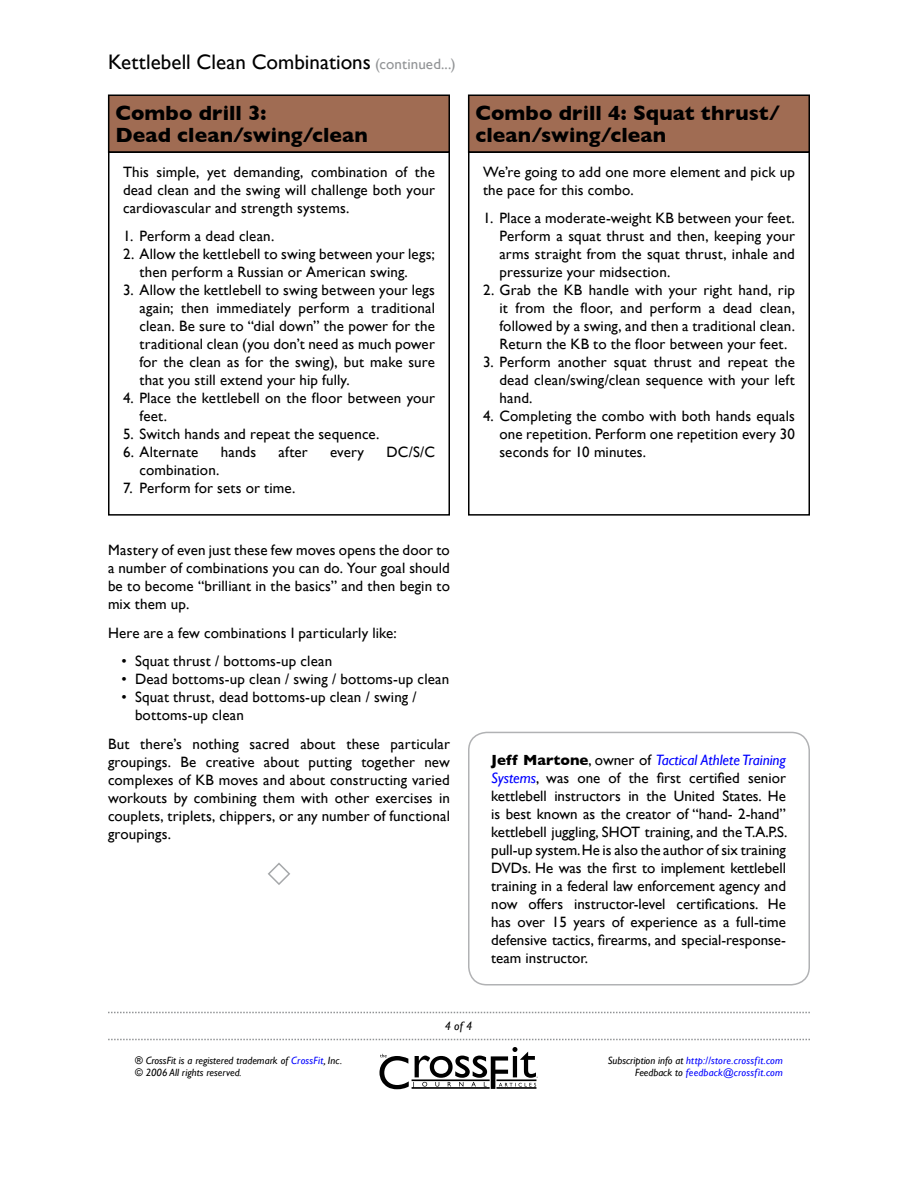
<style>
.page{position:relative;width:918px;height:1188px;background:#fff}
.page>*{position:absolute;margin:0;border:0;box-sizing:border-box;transform-origin:0 0}
.Box_Title_Format{font:700 21px/22.5px "Gill Sans";letter-spacing:.005em;color:#000}
.t1{font:21px "Gill Sans";color:#000}
.Body_Paragraph{font:15px/18px "Gill Sans";letter-spacing:.01em;color:#000;text-align:justify}
.t2{font:italic 12px "Gill Sans";color:#000}
.t3{font:italic 10.5px/12.6px "Gill Sans";letter-spacing:.015em;color:#00f;text-align:right}
.t4{font:italic 10.5px/12.6px "Gill Sans";color:#000}
.s1{font-size:15px;color:#929496}
.s2{font-weight:700}
.s3{font-style:italic;color:#00f}
.s4{color:#00f}
.s5{color:#000}
</style>
<div class="page">
<svg style="left:380px;top:1047px;width:158px;height:42px"></svg>
<svg style="left:108px;top:1012px;width:702px;height:1px"></svg>
<svg style="left:108px;top:1039px;width:702px;height:1px"></svg>
<div style="left:109px;top:95px;width:340px;height:57px;background:#a06c53"></div>
<div style="left:108px;top:94px;width:342px;height:59px;border:2px solid #000"></div>
<div style="left:469px;top:95px;width:340px;height:57px;background:#a06c53"></div>
<div style="left:468px;top:94px;width:342px;height:59px;border:2px solid #000"></div>
<div style="left:108px;top:151px;width:342px;height:365px;border:2px solid #000"></div>
<div style="left:468px;top:151px;width:342px;height:365px;border:2px solid #000"></div>
<svg style="left:268px;top:862px;width:22px;height:23px"></svg>
<div style="left:468px;top:732px;width:342px;height:254px;border:2px solid #b1b2b4;border-radius:18px"></div>
<h1 class="t1" style="left:108px;top:49px;width:349px">Kettlebell Clean Combinations <span class="s1">(continued...)</span></h1>
<p class="Box_Title_Format" style="left:115px;top:101px;width:254px">Combo drill 3:<br>Dead clean/swing/clean</p>
<p class="Box_Title_Format" style="left:475px;top:101px;width:306px">Combo drill 4: Squat thrust/ clean/swing/clean</p>
<p class="Body_Paragraph" style="left:123px;top:163px;width:313px">This simple, yet demanding, combination of the dead clean and the swing will challenge both your cardiovascular and strength systems.</p>
<p class="Body_Paragraph" style="left:123px;top:227px;width:153px">1. Perform a dead clean.</p>
<p class="Body_Paragraph" style="left:140px;top:245px;width:297px;text-indent:-16px">2. Allow the kettlebell to swing between your legs; then perform a Russian or American swing.</p>
<p class="Body_Paragraph" style="left:140px;top:281px;width:297px;text-indent:-16px">3. Allow the kettlebell to swing between your legs again; then immediately perform a traditional clean. Be sure to “dial down” the power for the traditional clean (you don’t need as much power for the clean as for the swing), but make sure that you still extend your hip fully.</p>
<p class="Body_Paragraph" style="left:140px;top:389px;width:297px;text-indent:-16px">4. Place the kettlebell on the floor between your feet.</p>
<p class="Body_Paragraph" style="left:123px;top:425px;width:258px">5. Switch hands and repeat the sequence.</p>
<p class="Body_Paragraph" style="left:123px;top:443px;width:77px">6. Alternate</p>
<p class="Body_Paragraph" style="left:221px;top:443px;width:37px">hands</p>
<p class="Body_Paragraph" style="left:279px;top:443px;width:31px">after</p>
<p class="Body_Paragraph" style="left:330px;top:443px;width:36px">every</p>
<p class="Body_Paragraph" style="left:386px;top:443px;width:50px">DC/S/C</p>
<p class="Body_Paragraph" style="left:140px;top:461px;width:81px">combination.</p>
<p class="Body_Paragraph" style="left:123px;top:479px;width:174px">7. Perform for sets or time.</p>
<p class="Body_Paragraph" style="left:483px;top:163px;width:313px">We’re going to add one more element and pick up the pace for this combo.</p>
<p class="Body_Paragraph" style="left:500px;top:209px;width:297px;text-indent:-16px">1. Place a moderate-weight KB between your feet.<br>Perform a squat thrust and then, keeping your arms straight from the squat thrust, inhale and pressurize your midsection.</p>
<p class="Body_Paragraph" style="left:500px;top:281px;width:297px;text-indent:-16px">2. Grab the KB handle with your right hand, rip it from the floor, and perform a dead clean, followed by a swing, and then a traditional clean.<br>Return the KB to the floor between your feet.</p>
<p class="Body_Paragraph" style="left:500px;top:353px;width:297px;text-indent:-16px">3. Perform another squat thrust and repeat the dead clean/swing/clean sequence with your left hand.</p>
<p class="Body_Paragraph" style="left:500px;top:407px;width:297px;text-indent:-16px">4. Completing the combo with both hands equals one repetition. Perform one repetition every 30 seconds for 10 minutes.</p>
<p class="Body_Paragraph" style="left:108px;top:541px;width:343px">Mastery of even just these few moves opens the door to a number of combinations you can do. Your goal should be to become “brilliant in the basics” and then begin to mix them up.</p>
<p class="Body_Paragraph" style="left:108px;top:623px;width:290px">Here are a few combinations I particularly like:</p>
<p class="Body_Paragraph" style="left:122px;top:652px;width:212px">• Squat thrust / bottoms-up clean</p>
<p class="Body_Paragraph" style="left:122px;top:670px;width:329px">• Dead bottoms-up clean / swing / bottoms-up clean</p>
<p class="Body_Paragraph" style="left:135px;top:688px;width:283px;text-indent:-14px">• Squat thrust, dead bottoms-up clean / swing / bottoms-up clean</p>
<p class="Body_Paragraph" style="left:108px;top:734px;width:344px">But there’s nothing sacred about these particular groupings. Be creative about putting together new complexes of KB moves and about constructing varied workouts by combining them with other exercises in couplets, triplets, chippers, or any number of functional groupings.</p>
<p class="Body_Paragraph" style="left:491px;top:751px;width:298px"><span class="s2">Jeff Martone</span>, owner of <span class="s3">Tactical Athlete Training Systems</span>, was one of the first certified senior kettlebell instructors in the United States. He is best known as the creator of “hand- 2-hand” kettlebell juggling, SHOT training, and the T.A.P.S. pull-up system. He is also the author of six training DVDs. He was the first to implement kettlebell training in a federal law enforcement agency and now offers instructor-level certifications. He has over 15 years of experience as a full-time defensive tactics, firearms, and special-response&shy;team instructor.</p>
<p class="t2" style="left:454px;top:1019px;width:20px">of 4</p>
<p class="t4" style="left:135px;top:1054px;width:209px">® CrossFit is a registered trademark of <span class="s4">CrossFit</span>, Inc. © 2006 All rights reserved.</p>
<p class="t3" style="left:608px;top:1054px;width:177px"><span class="s5">Subscription info at</span> http://store.crossfit.com<br><span class="s5">Feedback to</span> feedback@crossfit.com</p>
</div>
